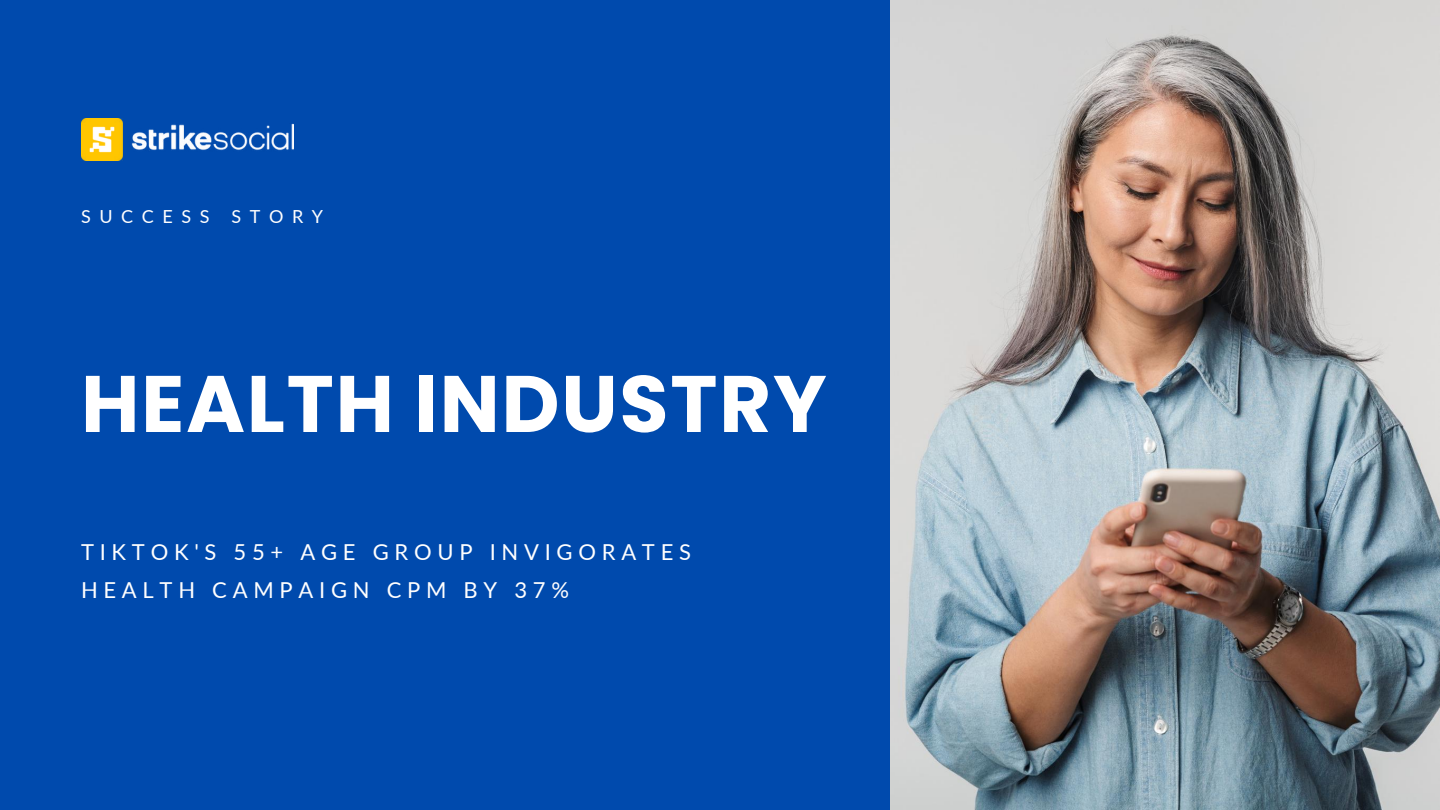
<style>
.page{position:relative;width:1440px;height:810px;background:#004aad}
.page>*{position:absolute;margin:0;border:0;box-sizing:border-box;transform-origin:0 0}
.t1{font:700 80px "Poppins";letter-spacing:.02em;color:#fff}
.t2{font:22px/38.2px "Lato";letter-spacing:.26em;color:#fff}
.t3{font:18px "Lato";letter-spacing:.48em;color:#fff}
</style>
<div class="page">
<img style="left:890px;top:0;width:550px;height:810px">
<img style="left:81px;top:118px;width:213px;height:42px">
<p class="t3" style="left:81px;top:206px;width:244px">SUCCESS STORY</p>
<h1 class="t1" style="left:81px;top:348px;width:747px">HEALTH INDUSTRY</h1>
<p class="t2" style="left:81px;top:532px;width:612px">TIKTOK'S 55+ AGE GROUP INVIGORATES<br>HEALTH CAMPAIGN CPM BY 37%</p>
</div>
